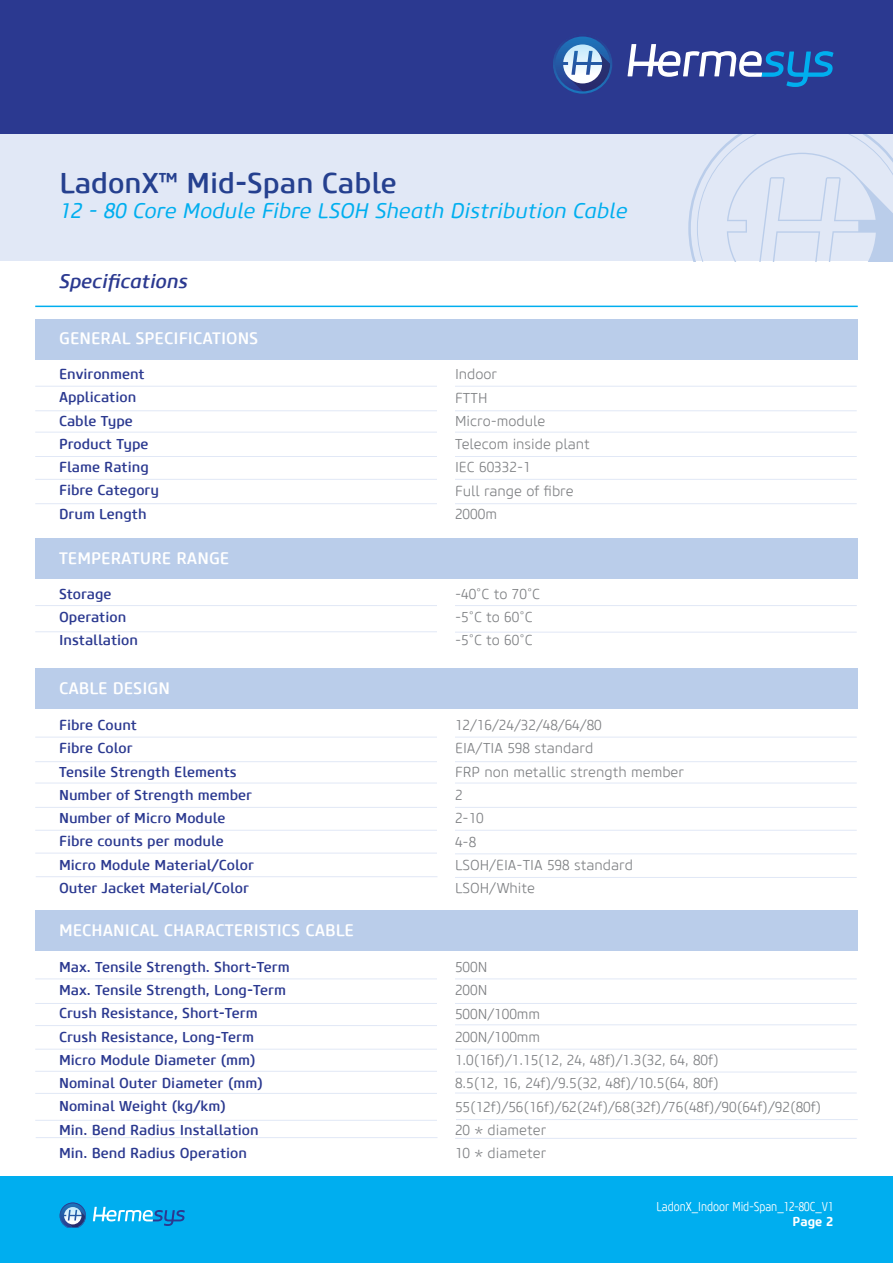
<style>
.page{position:relative;width:893px;height:1263px;background:#fff}
.page>*{position:absolute;margin:0;border:0;box-sizing:border-box;transform-origin:0 0}
.t1{font:500 28.5px "Core Sans M55";color:#25408f}
.t2{font:italic 21px "Core Sans M45";color:#00aeef}
.t3{font:italic 500 19.5px "Core Sans M55";color:#2b3990}
.t4{font:500 16.5px "Core Sans M55";color:#fff}
.t5{font:500 14.25px/23.2px "Core Sans M55";color:#2b3990}
.t6{font:300 14.25px/23.2px "Core Sans M35";color:#808285}
.t7{font:300 12.75px "Core Sans M37 Cn";color:#fff}
.t8{font:700 12.75px "Core Sans M65";color:#fff}
.s1{font-family:"Core Sans M25";font-weight:200}
</style>
<div class="page">
<div style="left:0;top:123px;width:893px;height:138px;background:#e1e8f6"></div>
<div style="left:0;top:1177px;width:893px;height:86px;background:#00aeef"></div>
<svg style="left:93px;top:1207px;width:92px;height:19px"></svg>
<svg style="left:60px;top:1202px;width:26px;height:25px"></svg>
<svg style="left:688px;top:134px;width:205px;height:127px"></svg>
<div style="left:0;top:0;width:893px;height:134px;background:#2b3990"></div>
<svg style="left:628px;top:44px;width:205px;height:43px"></svg>
<svg style="left:553px;top:36px;width:59px;height:58px"></svg>
<div style="left:35px;top:319px;width:823px;height:40px;background:#bacdea"></div>
<div style="left:35px;top:668px;width:823px;height:40px;background:#bacdea"></div>
<div style="left:35px;top:910px;width:823px;height:40px;background:#bacdea"></div>
<div style="left:35px;top:539px;width:823px;height:40px;background:#bacdea"></div>
<hr style="left:35px;top:306px;width:823px;height:1px;background:#00aeef">
<hr style="left:35px;top:386px;width:402px;height:1px;background:#e1e8f6">
<hr style="left:35px;top:737px;width:402px;height:1px;background:#e1e8f6">
<hr style="left:35px;top:978px;width:402px;height:1px;background:#e1e8f6">
<hr style="left:35px;top:605px;width:402px;height:1px;background:#e1e8f6">
<hr style="left:35px;top:410px;width:402px;height:1px;background:#e1e8f6">
<hr style="left:35px;top:761px;width:402px;height:1px;background:#e1e8f6">
<hr style="left:35px;top:1003px;width:402px;height:1px;background:#e1e8f6">
<hr style="left:35px;top:432px;width:402px;height:1px;background:#e1e8f6">
<hr style="left:35px;top:783px;width:402px;height:1px;background:#e1e8f6">
<hr style="left:35px;top:456px;width:402px;height:1px;background:#e1e8f6">
<hr style="left:35px;top:807px;width:402px;height:1px;background:#e1e8f6">
<hr style="left:35px;top:1049px;width:402px;height:1px;background:#e1e8f6">
<hr style="left:35px;top:479px;width:402px;height:1px;background:#e1e8f6">
<hr style="left:35px;top:830px;width:402px;height:1px;background:#e1e8f6">
<hr style="left:35px;top:503px;width:402px;height:1px;background:#e1e8f6">
<hr style="left:455px;top:386px;width:402px;height:1px;background:#e1e8f6">
<hr style="left:455px;top:737px;width:402px;height:1px;background:#e1e8f6">
<hr style="left:455px;top:978px;width:402px;height:1px;background:#e1e8f6">
<hr style="left:455px;top:605px;width:402px;height:1px;background:#e1e8f6">
<hr style="left:455px;top:410px;width:402px;height:1px;background:#e1e8f6">
<hr style="left:455px;top:761px;width:402px;height:1px;background:#e1e8f6">
<hr style="left:455px;top:1003px;width:402px;height:1px;background:#e1e8f6">
<hr style="left:455px;top:432px;width:402px;height:1px;background:#e1e8f6">
<hr style="left:455px;top:783px;width:402px;height:1px;background:#e1e8f6">
<hr style="left:455px;top:1024px;width:402px;height:1px;background:#e1e8f6">
<hr style="left:455px;top:456px;width:402px;height:1px;background:#e1e8f6">
<hr style="left:455px;top:807px;width:402px;height:1px;background:#e1e8f6">
<hr style="left:455px;top:1049px;width:402px;height:1px;background:#e1e8f6">
<hr style="left:455px;top:479px;width:402px;height:1px;background:#e1e8f6">
<hr style="left:455px;top:830px;width:402px;height:1px;background:#e1e8f6">
<hr style="left:455px;top:1072px;width:402px;height:1px;background:#e1e8f6">
<hr style="left:455px;top:503px;width:402px;height:1px;background:#e1e8f6">
<hr style="left:35px;top:631px;width:402px;height:1px;background:#e1e8f6">
<hr style="left:455px;top:632px;width:402px;height:1px;background:#e1e8f6">
<hr style="left:35px;top:853px;width:402px;height:1px;background:#e1e8f6">
<hr style="left:455px;top:853px;width:402px;height:1px;background:#e1e8f6">
<hr style="left:35px;top:1025px;width:402px;height:1px;background:#e1e8f6">
<hr style="left:35px;top:1071px;width:402px;height:1px;background:#e1e8f6">
<hr style="left:35px;top:1093px;width:402px;height:1px;background:#e1e8f6">
<hr style="left:35px;top:1120px;width:402px;height:1px;background:#e1e8f6">
<hr style="left:455px;top:1093px;width:402px;height:1px;background:#e1e8f6">
<hr style="left:456px;top:1119px;width:402px;height:1px;background:#e1e8f6">
<hr style="left:455px;top:877px;width:402px;height:1px;background:#e1e8f6">
<hr style="left:36px;top:876px;width:401px;height:1px;background:#e1e8f6">
<hr style="left:36px;top:1137px;width:401px;height:1px;background:#e1e8f6">
<hr style="left:455px;top:1138px;width:402px;height:1px;background:#e1e8f6">
<h1 class="t1" style="left:60px;top:165px;width:339px">LadonX™ Mid-Span Cable</h1>
<h2 class="t2" style="left:60px;top:198px;width:570px">12 - 80 Core Module Fibre LSOH Sheath Distribution Cable</h2>
<h3 class="t3" style="left:59px;top:269px;width:130px">Specifications</h3>
<p class="t4" style="left:59px;top:328px;width:201px">GENERAL SPECIFICATIONS</p>
<p class="t5" style="left:59px;top:363px;width:101px">Environment<br>Application<br>Cable Type<br>Product Type<br>Flame Rating<br>Fibre Category<br>Drum Length</p>
<p class="t4" style="left:59px;top:548px;width:172px">TEMPERATURE RANGE</p>
<p class="t5" style="left:59px;top:582px;width:80px">Storage<br>Operation<br>Installation</p>
<p class="t4" style="left:59px;top:678px;width:112px">CABLE DESIGN</p>
<p class="t5" style="left:59px;top:714px;width:196px">Fibre Count<br>Fibre Color<br>Tensile Strength Elements<br>Number of Strength member<br>Number of Micro Module<br>Fibre counts per module<br>Micro Module Material/Color<br>Outer Jacket Material/Color</p>
<p class="t4" style="left:59px;top:919px;width:297px">MECHANICAL CHARACTERISTICS CABLE</p>
<p class="t5" style="left:59px;top:955px;width:232px">Max. Tensile Strength. Short-Term<br>Max. Tensile Strength, Long-Term<br>Crush Resistance, Short-Term<br>Crush Resistance, Long-Term<br>Micro Module Diameter (mm)<br>Nominal Outer Diameter (mm)<br>Nominal Weight (kg/km)<br>Min. Bend Radius Installation<br>Min. Bend Radius Operation</p>
<p class="t6" style="left:455px;top:363px;width:137px">Indoor<br>FTTH<br>Micro-module<br>Telecom inside plant<br>IEC 60332-1<br>Full range of fibre<br>2000m</p>
<p class="t6" style="left:455px;top:582px;width:87px">-40<span class="s1">˚</span>C to 70<span class="s1">˚</span>C -5<span class="s1">˚</span>C to 60<span class="s1">˚</span>C -5<span class="s1">˚</span>C to 60<span class="s1">˚</span>C</p>
<p class="t6" style="left:455px;top:714px;width:231px">12/16/24/32/48/64/80<br>EIA/TIA 598 standard<br>FRP non metallic strength member<br>2<br>2-10<br>4-8<br>LSOH/EIA-TIA 598 standard<br>LSOH/White</p>
<p class="t6" style="left:455px;top:956px;width:368px">500N<br>200N<br>500N/100mm<br>200N/100mm<br>1.0(16f)/1.15(12, 24, 48f)/1.3(32, 64, 80f)<br>8.5(12, 16, 24f)/9.5(32, 48f)/10.5(64, 80f)<br>55(12f)/56(16f)/62(24f)/68(32f)/76(48f)/90(64f)/92(80f)<br>20 * diameter<br>10 * diameter</p>
<p class="t7" style="left:656px;top:1199px;width:178px">LadonX_Indoor Mid-Span_12-80C_V1</p>
<p class="t8" style="left:792px;top:1214px;width:42px">Page 2</p>
</div>
